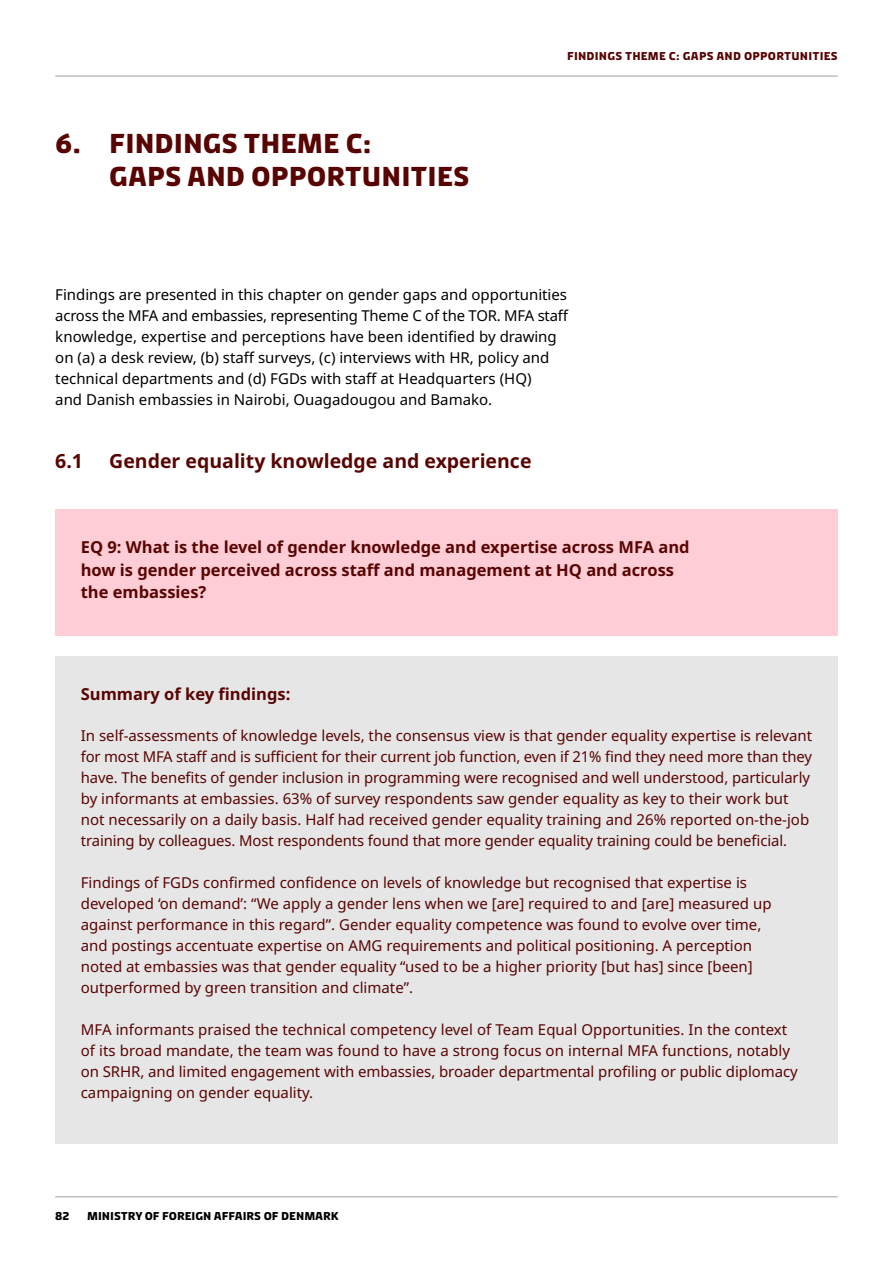
<style>
.page{position:relative;width:893px;height:1263px;background:#fff}
.page>*{position:absolute;margin:0;border:0;box-sizing:border-box;transform-origin:0 0}
.t1{font:700 27px/33px "Diplomacy V2";color:#580403}
.t2{font:700 19.5px "Noto Sans";color:#580403}
.t3{font:16.5px/22.5px "Noto Sans Bold 2";color:#580403}
.t4{font:15px/21px "Noto Sans";color:#580403}
.t5{font:15px/21px "Noto Sans Regular 2";letter-spacing:-.005em;color:#580403}
.t6{font:15px/21px "Noto Sans Regular 2";color:#000}
.t7{font:700 11.25px "Diplomacy V2";letter-spacing:.02em;color:#580403}
.t8{font:700 11.25px "Diplomacy V2";color:#000}
.s1{font-family:"Noto Sans"}
.s2{font-family:"Noto Sans";font-weight:700}
.s3{font-family:"Noto Sans Regular 2"}
</style>
<div class="page">
<div style="left:55px;top:510px;width:783px;height:126px;background:#ffcdd5"></div>
<div style="left:55px;top:657px;width:783px;height:487px;background:#e6e6e6"></div>
<hr style="left:55px;top:75px;width:783px;height:2px;background:#bcbec0">
<hr style="left:55px;top:1196px;width:783px;height:1px;background:#bcbec0">
<h1 class="t1" style="left:109px;top:127px;width:362px;text-indent:-54px">6. FINDINGS THEME C:<br>GAPS AND OPPORTUNITIES</h1>
<p class="t7" style="left:567px;top:48px;width:272px">FINDINGS THEME C: GAPS AND OPPORTUNITIES</p>
<p class="t6" style="left:55px;top:284px;width:515px"><span class="s1">Findings are presented in this chapter on gender gaps and opportunities </span>across the MFA and embassies, representing Theme C of the TOR. MFA staff knowledge, expertise and perceptions have been identified by drawing on (a) a desk review, (b) staff surveys, (c) interviews with HR, policy and technical departments and (d) FGDs with staff at Headquarters (HQ)<br><span class="s1">and Danish embassies in Nairobi, Ouagadougou and Bamako.</span></p>
<h2 class="t2" style="left:55px;top:447px;width:29px">6.1</h2>
<h2 class="t2" style="left:109px;top:447px;width:424px">Gender equality knowledge and experience</h2>
<p class="t3" style="left:81px;top:536px;width:610px"><span class="s2">EQ 9: What is the level of gender knowledge and expertise across MFA and </span>how is gender perceived across staff and management at HQ and across the embassies?</p>
<h3 class="t3" style="left:81px;top:683px;width:211px">Summary of key findings:</h3>
<p class="t5" style="left:81px;top:725px;width:733px"><span class="s1">In self-assessments of knowledge levels, the consensus view is that gender equality expertise is relevant </span>for most MFA staff and is sufficient for their current job function, even if 21% find they need more than they have. The benefits of gender inclusion in programming were recognised and well understood, particularly by informants at embassies. 63% of survey respondents saw gender equality as key to their work but not necessarily on a daily basis. Half had received gender equality training and 26% reported on-the-job training by colleagues. Most respondents found that more gender equality training could be beneficial.</p>
<p class="t4" style="left:81px;top:872px;width:692px"><span class="s3">Findings of FGDs confirmed confidence on levels of knowledge but recognised that expertise is </span>developed ‘on demand’: “We apply a gender lens when we [are] required to and [are] measured up against performance in this regard”. Gender equality competence was found to evolve over time, and postings accentuate expertise on AMG requirements and political positioning. A perception noted at embassies was that gender equality “used to be a higher priority [but has] since [been] outperformed by green transition and climate”.</p>
<p class="t4" style="left:81px;top:1019px;width:719px">MFA informants praised the technical competency level of Team Equal Opportunities. In the context of its broad mandate, the team was found to have a strong focus on internal MFA functions, notably <span class="s3">on SRHR, and limited engagement with embassies, broader departmental profiling or public diplomacy </span>campaigning on gender equality.</p>
<p class="t8" style="left:55px;top:1209px;width:16px">82</p>
<p class="t8" style="left:87px;top:1209px;width:253px">MINISTRY OF FOREIGN AFFAIRS OF DENMARK</p>
</div>
